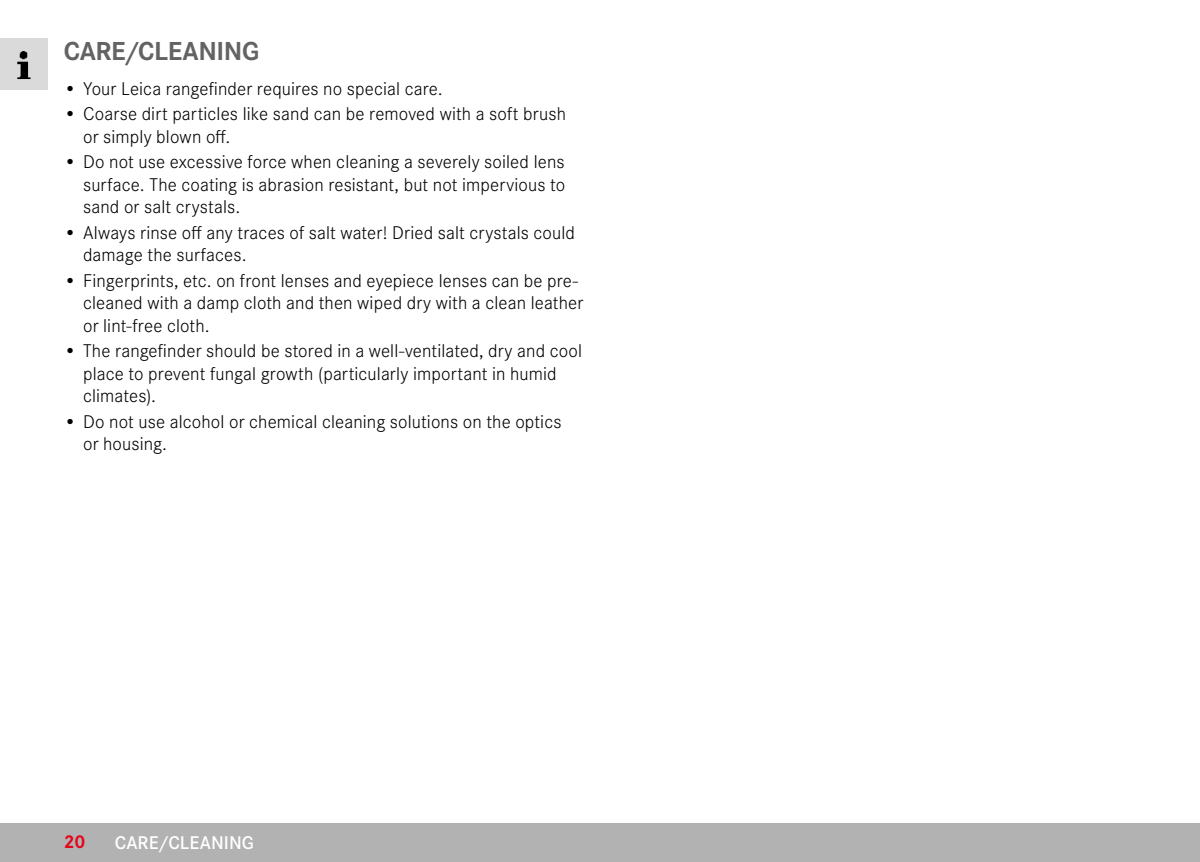
<style>
.page{position:relative;width:1200px;height:862px;background:#fff}
.page>*{position:absolute;margin:0;border:0;box-sizing:border-box;transform-origin:0 0}
.Heading____Chapter{font:700 27px "Corporate S";letter-spacing:-.015em;color:#646363}
.t1{font:300 19.12px/22.3px "Corporate S";letter-spacing:.005em;color:#000}
.t2{font:600 19.12px "Corporate S";letter-spacing:.005em;color:#fff}
.t3{font:700 19.12px "Corporate S";color:#e3051b}
</style>
<div class="page">
<div style="left:0;top:823px;width:1199px;height:38px;background:#b3b2b2"></div>
<div style="left:0;top:38px;width:48px;height:51px;background:#dadada"></div>
<img style="left:17px;top:51px;width:14px;height:28px">
<p class="Heading____Chapter" style="left:64px;top:29px;width:197px">CARE/CLEANING</p>
<p class="t1" style="left:64px;top:76px;width:380px">• Your Leica rangefinder requires no special care.</p>
<p class="t1" style="left:83px;top:102px;width:484px;text-indent:-19px">• Coarse dirt particles like sand can be removed with a soft brush or simply blown off.</p>
<p class="t1" style="left:83px;top:150px;width:483px;text-align:justify;text-indent:-19px">• Do not use excessive force when cleaning a severely soiled lens surface. The coating is abrasion resistant, but not impervious to sand or salt crystals.</p>
<p class="t1" style="left:83px;top:220px;width:493px;text-indent:-19px">• Always rinse off any traces of salt water! Dried salt crystals could damage the surfaces.</p>
<p class="t1" style="left:83px;top:268px;width:501px;text-indent:-19px">• Fingerprints, etc. on front lenses and eyepiece lenses can be pre&shy;cleaned with a damp cloth and then wiped dry with a clean leather or lint-free cloth.</p>
<p class="t1" style="left:83px;top:338px;width:500px;text-indent:-19px">• The rangefinder should be stored in a well-ventilated, dry and cool place to prevent fungal growth (particularly important in humid climates).</p>
<p class="t1" style="left:83px;top:409px;width:480px;text-indent:-19px">• Do not use alcohol or chemical cleaning solutions on the optics or housing.</p>
<p class="t3" style="left:64px;top:826px;width:23px">20</p>
<p class="t2" style="left:115px;top:827px;width:141px">CARE/CLEANING</p>
</div>
